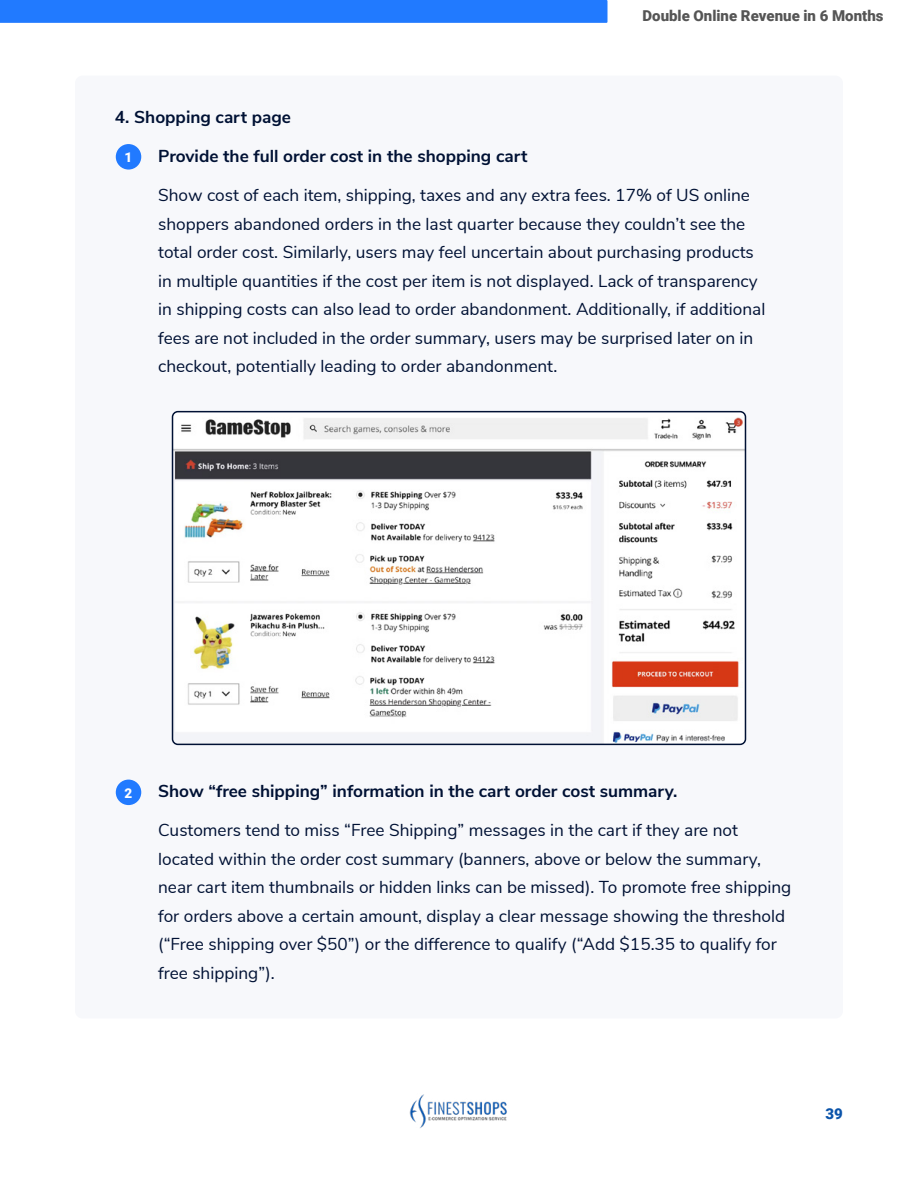
<style>
.page{position:relative;width:918px;height:1188px;background:#fff}
.page>*{position:absolute;margin:0;border:0;box-sizing:border-box;transform-origin:0 0}
.t1{font:17.25px/28.5px "Nunito Sans";color:#001134}
.t2{font:700 17.25px "Nunito Sans";color:#001134}
.t3{font:900 15px "Roboto";color:#555}
.t4{font:900 15px "Roboto";color:#0b54aa}
.t5{font:900 13.5px "Roboto";color:#fefefe}
</style>
<div class="page">
<div style="left:0;top:0;width:607px;height:23px;background:#217aff"></div>
<img style="left:409px;top:1094px;width:98px;height:34px">
<div style="left:75px;top:76px;width:768px;height:942px;background:#f7f8fb;border-radius:8px"></div>
<div style="left:116px;top:144px;width:25px;height:26px;background:#217aff;border-radius:50%"></div>
<img style="left:173px;top:412px;width:572px;height:332px">
<div style="left:172px;top:411px;width:574px;height:334px;border:2px solid #001134;border-radius:5px"></div>
<div style="left:116px;top:780px;width:25px;height:25px;background:#217aff;border-radius:50%"></div>
<p class="t3" style="left:643px;top:5px;width:242px">Double Online Revenue in 6 Months</p>
<p class="t2" style="left:115px;top:104px;width:178px">4. Shopping cart page</p>
<p class="t2" style="left:158px;top:143px;width:371px">Provide the full order cost in the shopping cart</p>
<p class="t1" style="left:158px;top:180px;width:609px">Show cost of each item, shipping, taxes and any extra fees. 17% of US online shoppers abandoned orders in the last quarter because they couldn’t see the total order cost. Similarly, users may feel uncertain about purchasing products in multiple quantities if the cost per item is not displayed. Lack of transparency in shipping costs can also lead to order abandonment. Additionally, if additional fees are not included in the order summary, users may be surprised later on in checkout, potentially leading to order abandonment.</p>
<p class="t5" style="left:124px;top:148px;width:9px">1</p>
<p class="t5" style="left:124px;top:784px;width:9px">2</p>
<p class="t2" style="left:158px;top:778px;width:521px">Show “free shipping” information in the cart order cost summary.</p>
<p class="t1" style="left:158px;top:815px;width:635px">Customers tend to miss “Free Shipping” messages in the cart if they are not located within the order cost summary (banners, above or below the summary, near cart item thumbnails or hidden links can be missed). To promote free shipping for orders above a certain amount, display a clear message showing the threshold (“Free shipping over $50”) or the difference to qualify (“Add $15.35 to qualify for free shipping”).</p>
<p class="t4" style="left:826px;top:1103px;width:19px">39</p>
</div>
